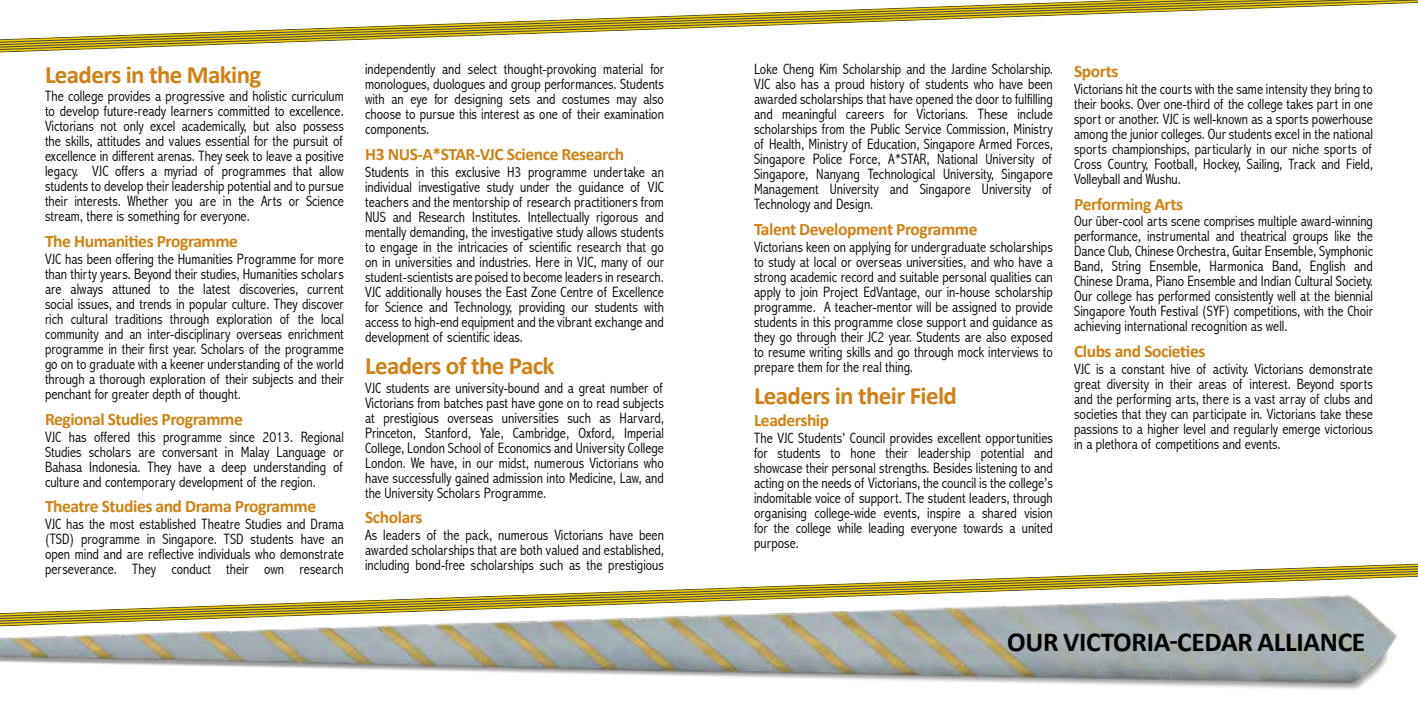
<style>
.page{position:relative;width:1418px;height:709px;background:#fff}
.page>*{position:absolute;margin:0;border:0;box-sizing:border-box;transform-origin:0 0}
.t1{font:700 27.5px "Calibri";letter-spacing:-.01em;color:#000}
.t2{font:700 25px "Calibri";letter-spacing:-.025em;color:#d08115}
.t3{font:700 17.5px "Calibri";letter-spacing:-.025em;color:#d08115}
.t4{font:300 condensed 15px/15px "Abadi";color:#000;text-align:justify}
</style>
<div class="page">
<svg style="left:0;top:45px;width:213px;height:3px"></svg>
<svg style="left:0;top:0;width:1417px;height:45px"></svg>
<img style="left:0;top:564px;width:1407px;height:126px">
<h2 class="t2" style="left:45px;top:58px;width:218px">Leaders in the Making</h2>
<p class="t4" style="left:45px;top:89px;width:300px">The college provides a progressive and holistic curriculum to develop future-ready learners committed to excellence.<br>Victorians not only excel academically, but also possess the skills, attitudes and values essential for the pursuit of excellence in different arenas. They seek to leave a positive legacy. VJC offers a myriad of programmes that allow students to develop their leadership potential and to pursue their interests. Whether you are in the Arts or Science stream, there is something for everyone.</p>
<p class="t3" style="left:45px;top:230px;width:194px">The Humanities Programme</p>
<p class="t4" style="left:45px;top:251px;width:300px">VJC has been offering the Humanities Programme for more than thirty years. Beyond their studies, Humanities scholars are always attuned to the latest discoveries, current social issues, and trends in popular culture. They discover rich cultural traditions through exploration of the local community and an inter-disciplinary overseas enrichment programme in their first year. Scholars of the programme go on to graduate with a keener understanding of the world through a thorough exploration of their subjects and their penchant for greater depth of thought.</p>
<p class="t3" style="left:45px;top:408px;width:199px">Regional Studies Programme</p>
<p class="t4" style="left:45px;top:429px;width:300px">VJC has offered this programme since 2013. Regional Studies scholars are conversant in Malay Language or Bahasa Indonesia. They have a deep understanding of culture and contemporary development of the region.</p>
<p class="t3" style="left:45px;top:495px;width:272px">Theatre Studies and Drama Programme</p>
<p class="t4" style="left:45px;top:516px;width:300px">VJC has the most established Theatre Studies and Drama (TSD) programme in Singapore. TSD students have an open mind and are reflective individuals who demonstrate perseverance. They conduct their own research</p>
<p class="t4" style="left:365px;top:62px;width:300px">independently and select thought-provoking material for monologues, duologues and group performances. Students with an eye for designing sets and costumes may also choose to pursue this interest as one of their examination components.</p>
<p class="t3" style="left:365px;top:143px;width:260px">H3 NUS-A*STAR-VJC Science Research</p>
<p class="t4" style="left:365px;top:164px;width:300px">Students in this exclusive H3 programme undertake an individual investigative study under the guidance of VJC teachers and the mentorship of research practitioners from NUS and Research Institutes. Intellectually rigorous and mentally demanding, the investigative study allows students to engage in the intricacies of scientific research that go on in universities and industries. Here in VJC, many of our student-scientists are poised to become leaders in research.<br>VJC additionally houses the East Zone Centre of Excellence for Science and Technology, providing our students with access to high-end equipment and the vibrant exchange and development of scientific ideas.</p>
<h2 class="t2" style="left:365px;top:350px;width:191px">Leaders of the Pack</h2>
<p class="t4" style="left:365px;top:380px;width:300px">VJC students are university-bound and a great number of Victorians from batches past have gone on to read subjects at prestigious overseas universities such as Harvard, Princeton, Stanford, Yale, Cambridge, Oxford, Imperial College, London School of Economics and University College London. We have, in our midst, numerous Victorians who have successfully gained admission into Medicine, Law, and the University Scholars Programme.</p>
<p class="t3" style="left:365px;top:506px;width:59px">Scholars</p>
<p class="t4" style="left:365px;top:528px;width:300px">As leaders of the pack, numerous Victorians have been awarded scholarships that are both valued and established, including bond-free scholarships such as the prestigious</p>
<p class="t4" style="left:754px;top:62px;width:300px">Loke Cheng Kim Scholarship and the Jardine Scholarship.<br>VJC also has a proud history of students who have been awarded scholarships that have opened the door to fulfilling and meaningful careers for Victorians. These include scholarships from the Public Service Commission, Ministry of Health, Ministry of Education, Singapore Armed Forces, Singapore Police Force, A*STAR, National University of Singapore, Nanyang Technological University, Singapore Management University and Singapore University of Technology and Design.</p>
<p class="t3" style="left:754px;top:218px;width:225px">Talent Development Programme</p>
<p class="t4" style="left:754px;top:239px;width:300px">Victorians keen on applying for undergraduate scholarships to study at local or overseas universities, and who have a strong academic record and suitable personal qualities can apply to join Project EdVantage, our in-house scholarship programme. A teacher-mentor will be assigned to provide students in this programme close support and guidance as they go through their JC2 year. Students are also exposed to resume writing skills and go through mock interviews to prepare them for the real thing.</p>
<h2 class="t2" style="left:754px;top:380px;width:204px">Leaders in their Field</h2>
<p class="t3" style="left:754px;top:409px;width:77px">Leadership</p>
<p class="t4" style="left:754px;top:430px;width:300px">The VJC Students’ Council provides excellent opportunities for students to hone their leadership potential and showcase their personal strengths. Besides listening to and acting on the needs of Victorians, the council is the college’s indomitable voice of support. The student leaders, through organising college-wide events, inspire a shared vision for the college while leading everyone towards a united purpose.</p>
<p class="t3" style="left:1074px;top:60px;width:46px">Sports</p>
<p class="t4" style="left:1074px;top:81px;width:300px">Victorians hit the courts with the same intensity they bring to their books. Over one-third of the college takes part in one sport or another. VJC is well-known as a sports powerhouse among the junior colleges. Our students excel in the national sports championships, particularly in our niche sports of Cross Country, Football, Hockey, Sailing, Track and Field, Volleyball and Wushu.</p>
<p class="t3" style="left:1074px;top:193px;width:110px">Performing Arts</p>
<p class="t4" style="left:1074px;top:214px;width:300px">Our über-cool arts scene comprises multiple award-winning performance, instrumental and theatrical groups like the Dance Club, Chinese Orchestra, Guitar Ensemble, Symphonic Band, String Ensemble, Harmonica Band, English and Chinese Drama, Piano Ensemble and Indian Cultural Society.<br>Our college has performed consistently well at the biennial Singapore Youth Festival (SYF) competitions, with the Choir achieving international recognition as well.</p>
<p class="t3" style="left:1074px;top:340px;width:133px">Clubs and Societies</p>
<p class="t4" style="left:1074px;top:361px;width:300px">VJC is a constant hive of activity. Victorians demonstrate great diversity in their areas of interest. Beyond sports and the performing arts, there is a vast array of clubs and societies that they can participate in. Victorians take these passions to a higher level and regularly emerge victorious in a plethora of competitions and events.</p>
<h1 class="t1" style="left:1007px;top:624px;width:359px">OUR VICTORIA-CEDAR ALLIANCE</h1>
</div>
